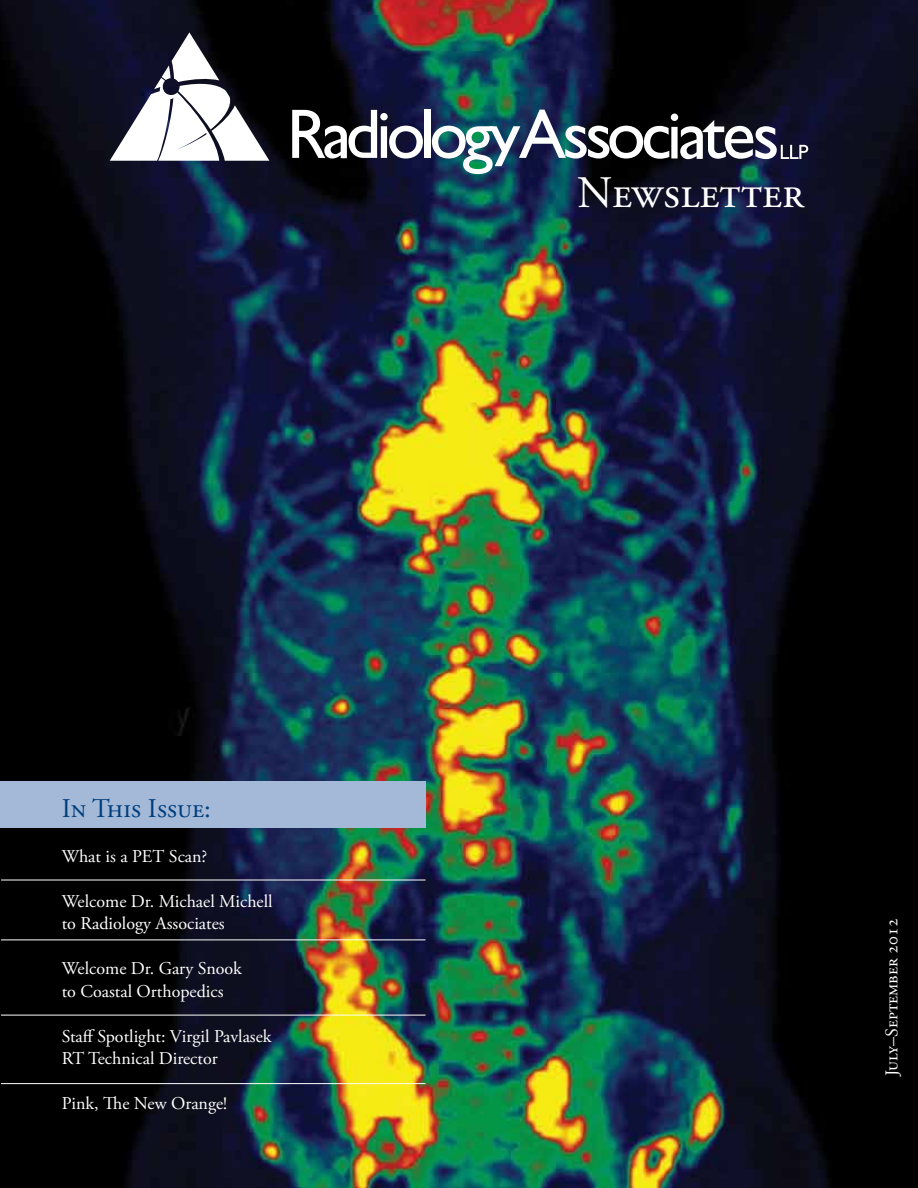
<style>
.page{position:relative;width:918px;height:1188px;background:#fff}
.page>*{position:absolute;margin:0;border:0;box-sizing:border-box;transform-origin:0 0}
.t1{font:45px "Adobe Garamond Pro";color:#fff}
.t2{font:27px "Adobe Garamond Pro";color:#003e7e}
.t3{font:18px/22.5px "Adobe Garamond Pro";letter-spacing:-.005em;color:#fff}
.t4{font:18px/22.5px "Adobe Garamond Pro";letter-spacing:-.025em;color:#fff}
</style>
<div class="page">
<img style="left:0;top:0;width:918px;height:1188px">
<svg style="left:292px;top:110px;width:131px;height:49px"></svg>
<div style="left:424px;top:110px;width:7px;height:48px;background:#fff"></div>
<svg style="left:432px;top:110px;width:376px;height:64px"></svg>
<svg style="left:110px;top:32px;width:159px;height:129px"></svg>
<hr style="left:1px;top:880px;width:425px;height:1px;background:#fff">
<hr style="left:1px;top:940px;width:425px;height:1px;background:#fff">
<hr style="left:1px;top:1015px;width:425px;height:1px;background:#fff">
<hr style="left:1px;top:1083px;width:425px;height:1px;background:#fff">
<div style="left:0;top:781px;width:426px;height:46px;background:#a4b9d8"></div>
<h2 class="t2" style="left:62px;top:792px;width:151px">In This Issue:</h2>
<p class="t3" style="left:62px;top:846px;width:147px">What is a PET Scan?</p>
<p class="t3" style="left:62px;top:891px;width:212px">Welcome Dr. Michael Michell to Radiology Associates</p>
<p class="t3" style="left:62px;top:958px;width:182px">Welcome Dr. Gary Snook to Coastal Orthopedics</p>
<p class="t4" style="left:62px;top:1026px;width:211px">Staff Spotlight: Virgil Pavlasek<br>RT Technical Director</p>
<p class="t3" style="left:62px;top:1093px;width:167px">Pink, The New Orange!</p>
<h1 class="t1" style="left:577px;top:165px;width:229px">Newsletter</h1>
<p class="t3" style="left:881px;top:1076px;width:159px;rotate:-90deg">July–September 2012</p>
</div>
